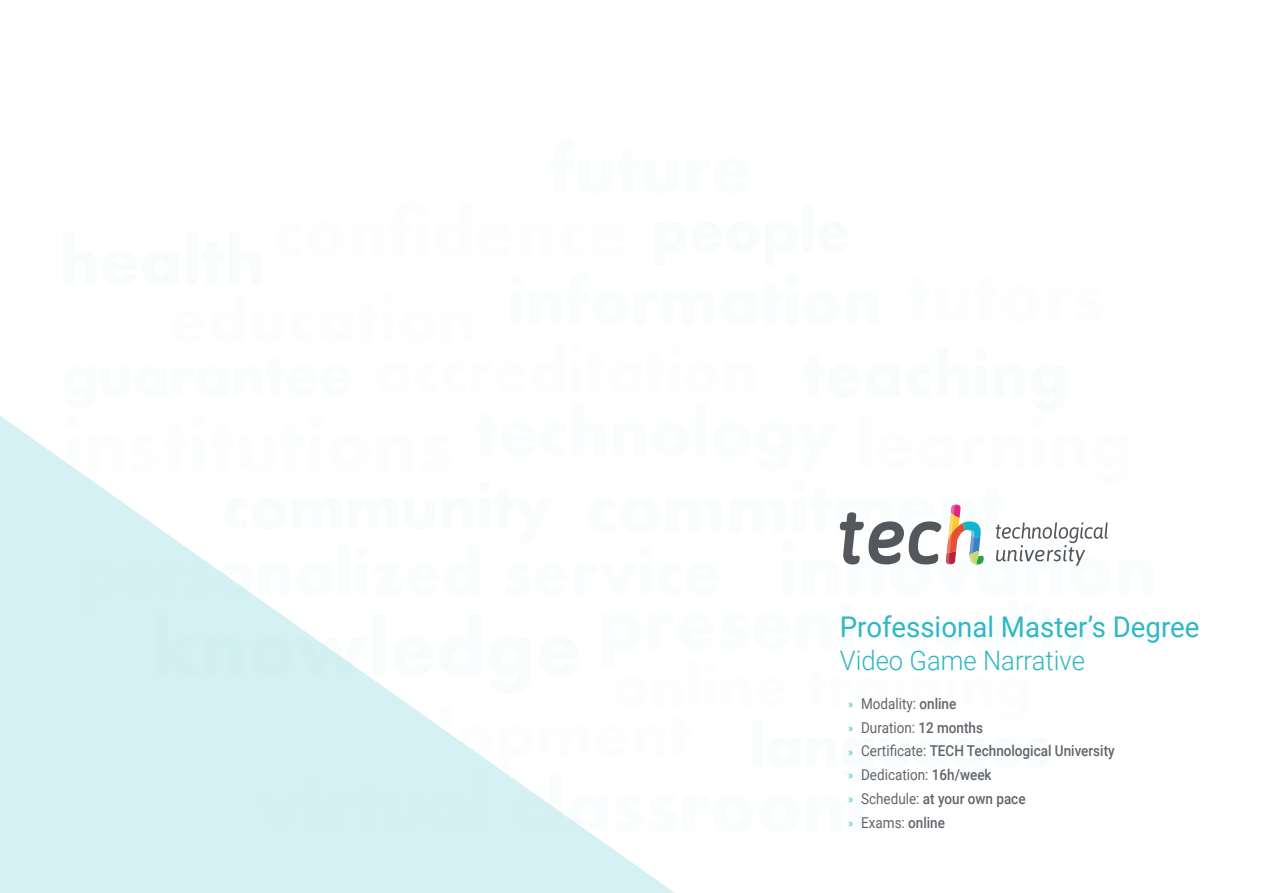
<style>
.page{position:relative;width:1263px;height:893px;background:#fff}
.page>*{position:absolute;margin:0;border:0;box-sizing:border-box;transform-origin:0 0}
.t1{font:28.5px "Roboto";color:#2db8c5}
.t2{font:300 27px "Roboto";color:#2db8c5;scale:.95 1}
.t3{font:500 15px/23.7px "Roboto";color:#61646a;scale:.9 1}
.s1{font-family:"Myriad Pro";font-weight:400;font-size:12px;color:#2db8c5}
.s2{font-weight:400}
</style>
<div class="page">
<div style="left:0;top:416px;width:675px;height:477px;background:#d5f1f3"></div>
<svg style="left:63px;top:416px;width:1045px;height:417px"></svg>
<h1 class="t1" style="left:840px;top:607px;width:361px">Professional Master’s Degree</h1>
<h2 class="t2" style="left:840px;top:642px;width:259px">Video Game Narrative</h2>
<p class="t3" style="left:848px;top:691px;width:297px"><span class="s1">»</span> <span class="s2">Modality:</span> online<br><span class="s1">»</span> <span class="s2">Duration:</span> 12 months<br><span class="s1">»</span> <span class="s2">Certificate:</span> TECH Technological University <span class="s1">»</span> <span class="s2">Dedication:</span> 16h/week<br><span class="s1">»</span> <span class="s2">Schedule:</span> at your own pace<br><span class="s1">»</span> <span class="s2">Exams:</span> online</p>
</div>
